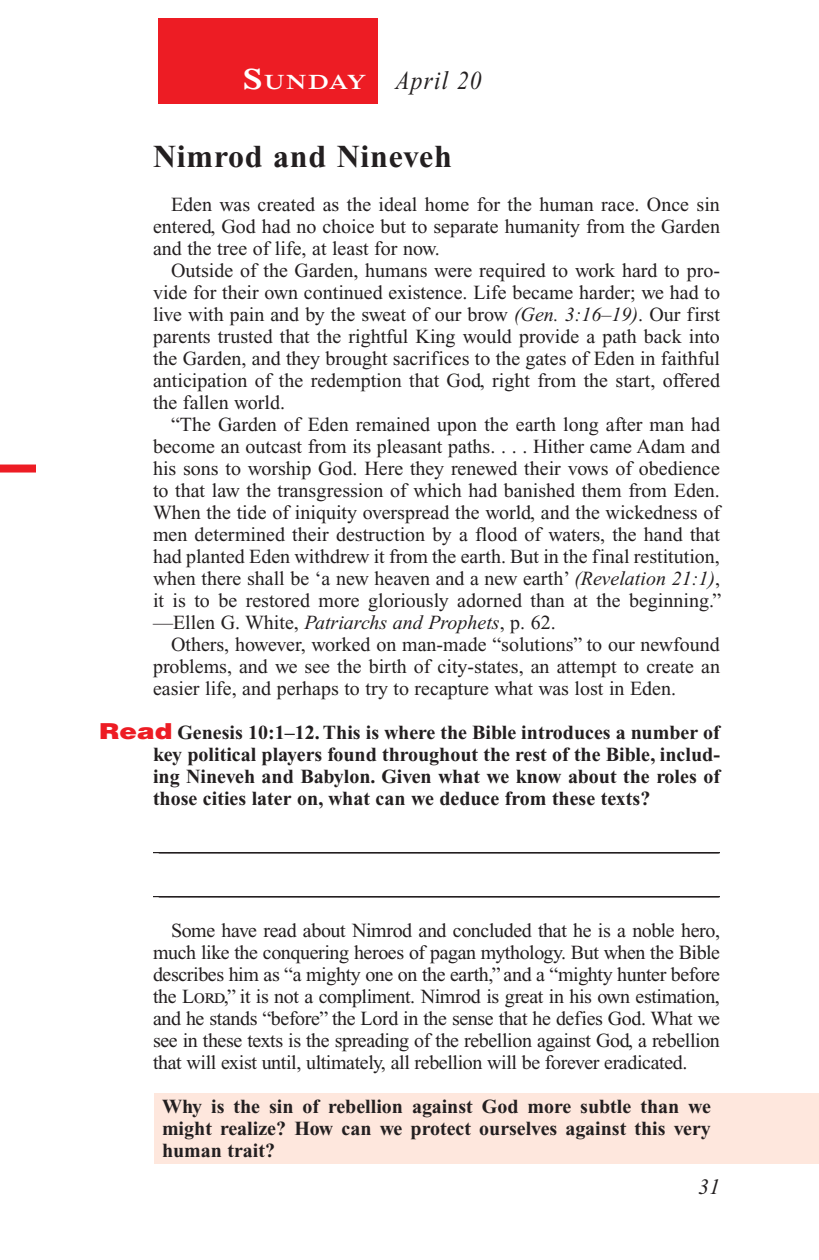
<style>
.page{position:relative;width:819px;height:1260px;background:#fff}
.page>*{position:absolute;margin:0;border:0;box-sizing:border-box;transform-origin:0 0}
.Head{font:700 32px "Times New Roman PS Std";letter-spacing:.025em;color:#231f20}
.Lesson_Dates{font:italic 26px "Times New Roman PS Std";letter-spacing:.05em;color:#231f20;scale:.9 1}
.t1{font:italic 22px "Times New Roman PS Std";color:#231f20}
.Daily_Header{font:600 21px "Times NRMT Std";letter-spacing:.045em;color:#fff;scale:1.1 1}
.Body{font:20px/22px "Times New Roman PS Std";color:#231f20;text-align:justify}
.Question{font:700 20px/22px "Times New Roman PS Std";color:#231f20;text-align:justify}
.Blank_Lines{font:20px "Times New Roman PS Std";color:#231f20}
.x-screened_box-text{font:700 20px/22px "Times New Roman PS Std";color:#231f20;text-align:justify}
.s1{font-size:30px}
.s2{font-style:italic}
.s3{font-family:"Helvetica LT Std";font-weight:900;font-size:22px;color:#ed1c24}
</style>
<div class="page">
<div style="left:158px;top:18px;width:220px;height:86px;background:#ed1c24"></div>
<div style="left:0;top:465px;width:36px;height:8px;background:#ed1c24"></div>
<div style="left:155px;top:1093px;width:664px;height:71px;background:#fee7dd"></div>
<hr style="left:153px;top:852px;width:567px;height:1px;background:#231f20">
<hr style="left:153px;top:896px;width:567px;height:1px;background:#231f20">
<p class="Daily_Header" style="left:243px;top:70px;width:114px"><span class="s1">S</span>UNDAY</p>
<p class="Lesson_Dates" style="left:396px;top:66px;width:97px">April 20</p>
<p class="Head" style="left:153px;top:138px;width:300px">Nimrod and Nineveh</p>
<p class="Body" style="left:153px;top:193px;width:569px;text-indent:18px">Eden was created as the ideal home for the human race. Once sin entered, God had no choice but to separate humanity from the Garden and the tree of life, at least for now.</p>
<p class="Body" style="left:153px;top:259px;width:569px;text-indent:18px">Outside of the Garden, humans were required to work hard to pro&shy;vide for their own continued existence. Life became harder; we had to live with pain and by the sweat of our brow <span class="s2">(Gen. 3:16–19)</span>. Our first parents trusted that the rightful King would provide a path back into the Garden, and they brought sacrifices to the gates of Eden in faithful anticipation of the redemption that God, right from the start, offered the fallen world.</p>
<p class="Body" style="left:153px;top:413px;width:570px;text-indent:18px">“The Garden of Eden remained upon the earth long after man had become an outcast from its pleasant paths. . . . Hither came Adam and his sons to worship God. Here they renewed their vows of obedience to that law the transgression of which had banished them from Eden.<br>When the tide of iniquity overspread the world, and the wickedness of men determined their destruction by a flood of waters, the hand that had planted Eden withdrew it from the earth. But in the final restitution, when there shall be ‘a new heaven and a new earth’ <span class="s2">(Revelation 21:1)</span>, it is to be restored more gloriously adorned than at the beginning.” —Ellen G. White, <span class="s2">Patriarchs and Prophets</span>, p. 62.</p>
<p class="Body" style="left:153px;top:633px;width:569px;text-indent:18px">Others, however, worked on man-made “solutions” to our newfound problems, and we see the birth of city-states, an attempt to create an easier life, and perhaps to try to recapture what was lost in Eden.</p>
<p class="Question" style="left:153px;top:721px;width:569px;text-indent:-54px"><span class="s3">Read</span> Genesis 10:1–12. This is where the Bible introduces a number of key political players found throughout the rest of the Bible, includ&shy;ing Nineveh and Babylon. Given what we know about the roles of those cities later on, what can we deduce from these texts?</p>
<p class="Blank_Lines" style="left:159px;top:833px;width:561px">________________________________________________________</p>
<p class="Blank_Lines" style="left:159px;top:877px;width:561px">________________________________________________________</p>
<p class="Body" style="left:153px;top:919px;width:569px;text-indent:18px">Some have read about Nimrod and concluded that he is a noble hero, much like the conquering heroes of pagan mythology. But when the Bible describes him as “a mighty one on the earth,” and a “mighty hunter before the Lord,” it is not a compliment. Nimrod is great in his own estimation, and he stands “before” the Lord in the sense that he defies God. What we see in these texts is the spreading of the rebellion against God, a rebellion that will exist until, ultimately, all rebellion will be forever eradicated.</p>
<p class="x-screened_box-text" style="left:162px;top:1095px;width:551px">Why is the sin of rebellion against God more subtle than we might realize? How can we protect ourselves against this very human trait?</p>
<p class="t1" style="left:698px;top:1175px;width:23px">31</p>
</div>
